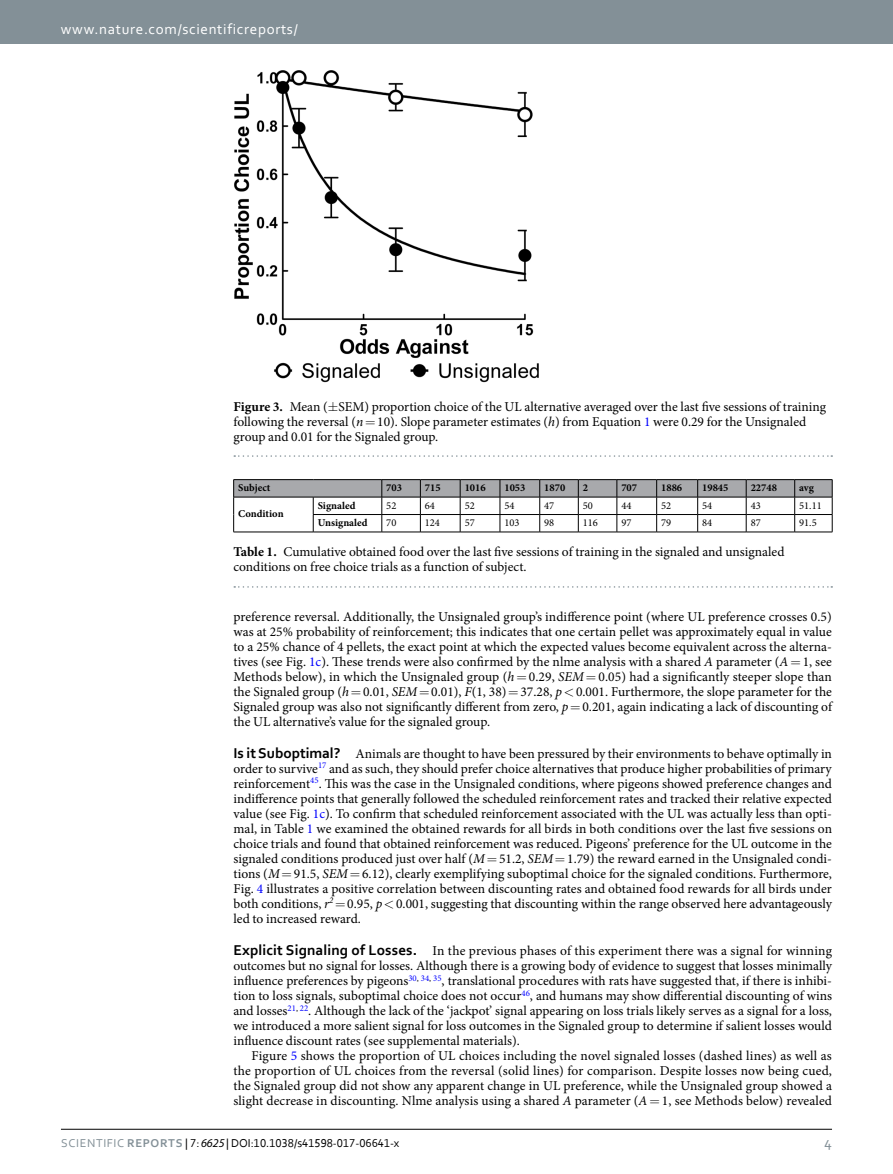
<style>
.page{position:relative;width:893px;height:1174px;background:#fff}
.page>*{position:absolute;margin:0;border:0;box-sizing:border-box;transform-origin:0 0}
.t1{font:15px "Corbel 2";letter-spacing:.045em;color:#fff}
.t2{font:15px "Corbel 2";color:#839097}
.t3{font:13.5px/15px "Minion Pro";color:#000;text-align:justify}
.t4{font:12px "Corbel";color:#000}
.t5{font:700 10.5px "Minion Pro";color:#000}
.t6{font:10.5px "Minion Pro";color:#000}
.s1{font-weight:700}
.s2{font-family:"Minion Pro It 2"}
.s3{color:#00f}
.s4{font-family:"Corbel Bold 2";font-size:15px}
.s5{font-family:"Corbel 2";color:#839097}
.s6{font-family:"Corbel Bold 2";color:#839097}
.s7{font-family:"Myriad Pro";font-style:italic}
</style>
<div class="page">
<div style="left:0;top:0;width:893px;height:43px;background:#839097"></div>
<hr style="left:61px;top:1129px;width:771px;height:1px;background:#000">
<img style="left:234px;top:70px;width:305px;height:312px">
<svg style="left:234px;top:455px;width:598px;height:2px"></svg>
<svg style="left:234px;top:586px;width:598px;height:1px"></svg>
<hr style="left:233px;top:532px;width:80px;height:1px;background:#000">
<hr style="left:313px;top:532px;width:69px;height:1px;background:#000">
<hr style="left:382px;top:532px;width:38px;height:1px;background:#000">
<hr style="left:420px;top:532px;width:40px;height:1px;background:#000">
<hr style="left:460px;top:532px;width:40px;height:1px;background:#000">
<hr style="left:500px;top:532px;width:40px;height:1px;background:#000">
<hr style="left:540px;top:532px;width:38px;height:1px;background:#000">
<hr style="left:578px;top:532px;width:39px;height:1px;background:#000">
<hr style="left:617px;top:532px;width:40px;height:1px;background:#000">
<hr style="left:657px;top:532px;width:41px;height:1px;background:#000">
<hr style="left:698px;top:532px;width:48px;height:1px;background:#000">
<hr style="left:746px;top:532px;width:49px;height:1px;background:#000">
<svg style="left:233px;top:479px;width:600px;height:53px"></svg>
<hr style="left:795px;top:532px;width:37px;height:1px;background:#000">
<p class="t1" style="left:61px;top:19px;width:238px">www.nature.com/scientificreports/</p>
<p class="t3" style="left:233px;top:399px;width:594px;text-align:left"><span class="s1">Figure 3.</span> Mean ( SEM) proportion choice of the UL alternative averaged over the last five sessions of training following the reversal (<span class="s2">n</span> 10). Slope parameter estimates (<span class="s2">h</span>) from Equation <span class="s3">1</span> were 0.29 for the Unsignaled group and 0.01 for the Signaled group.</p>
<p class="t5" style="left:238px;top:480px;width:34px">Subject</p>
<p class="t5" style="left:386px;top:480px;width:17px">703</p>
<p class="t5" style="left:425px;top:480px;width:17px">715</p>
<p class="t5" style="left:465px;top:480px;width:22px">1016</p>
<p class="t5" style="left:504px;top:480px;width:22px">1053</p>
<p class="t5" style="left:544px;top:480px;width:22px">1870</p>
<p class="t5" style="left:583px;top:480px;width:7px">2</p>
<p class="t5" style="left:621px;top:480px;width:17px">707</p>
<p class="t5" style="left:661px;top:480px;width:22px">1886</p>
<p class="t5" style="left:702px;top:480px;width:28px">19845</p>
<p class="t5" style="left:751px;top:480px;width:28px">22748</p>
<p class="t5" style="left:799px;top:480px;width:16px">avg</p>
<p class="t5" style="left:238px;top:506px;width:47px">Condition</p>
<p class="t5" style="left:318px;top:498px;width:39px">Signaled</p>
<p class="t6" style="left:386px;top:498px;width:12px">52</p>
<p class="t6" style="left:425px;top:498px;width:12px">64</p>
<p class="t6" style="left:465px;top:498px;width:12px">52</p>
<p class="t6" style="left:504px;top:498px;width:12px">54</p>
<p class="t6" style="left:544px;top:498px;width:12px">47</p>
<p class="t6" style="left:583px;top:498px;width:12px">50</p>
<p class="t6" style="left:621px;top:498px;width:12px">44</p>
<p class="t6" style="left:661px;top:498px;width:12px">52</p>
<p class="t6" style="left:702px;top:498px;width:12px">54</p>
<p class="t6" style="left:751px;top:498px;width:12px">43</p>
<p class="t6" style="left:799px;top:498px;width:24px">51.11</p>
<p class="t5" style="left:318px;top:515px;width:51px">Unsignaled</p>
<p class="t6" style="left:386px;top:515px;width:12px">70</p>
<p class="t6" style="left:425px;top:515px;width:17px">124</p>
<p class="t6" style="left:465px;top:515px;width:12px">57</p>
<p class="t6" style="left:504px;top:515px;width:17px">103</p>
<p class="t6" style="left:544px;top:515px;width:12px">98</p>
<p class="t6" style="left:583px;top:515px;width:17px">116</p>
<p class="t6" style="left:621px;top:515px;width:12px">97</p>
<p class="t6" style="left:661px;top:515px;width:12px">79</p>
<p class="t6" style="left:702px;top:515px;width:12px">84</p>
<p class="t6" style="left:751px;top:515px;width:12px">87</p>
<p class="t6" style="left:799px;top:515px;width:19px">91.5</p>
<p class="t3" style="left:233px;top:544px;width:553px"><span class="s1">Table 1.</span> Cumulative obtained food over the last five sessions of training in the signaled and unsignaled conditions on free choice trials as a function of subject.</p>
<p class="t3" style="left:233px;top:609px;width:600px">preference reversal. Additionally, the Unsignaled group’s indifference point (where UL preference crosses 0.5) was at 25% probability of reinforcement; this indicates that one certain pellet was approximately equal in value to a 25% chance of 4 pellets, the exact point at which the expected values become equivalent across the alterna&shy;tives (see Fig. <span class="s3">1c</span>). These trends were also confirmed by the nlme analysis with a shared <span class="s2">A</span> parameter (<span class="s2">A</span> 1, see Methods below), in which the Unsignaled group (<span class="s2">h</span> 0.29, <span class="s2">SEM</span> 0.05) had a significantly steeper slope than the Signaled group (<span class="s2">h</span> 0.01, <span class="s2">SEM</span> 0.01), <span class="s2">F</span>(1, 38) 37.28, <span class="s2">p</span> 0.001. Furthermore, the slope parameter for the Signaled group was also not significantly different from zero, <span class="s2">p</span> 0.201, again indicating a lack of discounting of the UL alternative’s value for the signaled group.</p>
<p class="t3" style="left:233px;top:746px;width:600px"><span class="s4">Is it Suboptimal?</span> Animals are thought to have been pressured by their environments to behave optimally in order to survive<sup>17</sup> and as such, they should prefer choice alternatives that produce higher probabilities of primary reinforcement<sup>45</sup>. This was the case in the Unsignaled conditions, where pigeons showed preference changes and indifference points that generally followed the scheduled reinforcement rates and tracked their relative expected value (see Fig. <span class="s3">1c</span>). To confirm that scheduled reinforcement associated with the UL was actually less than opti&shy;mal, in Table <span class="s3">1</span> we examined the obtained rewards for all birds in both conditions over the last five sessions on choice trials and found that obtained reinforcement was reduced. Pigeons’ preference for the UL outcome in the signaled conditions produced just over half (<span class="s2">M</span> 51.2, <span class="s2">SEM</span> 1.79) the reward earned in the Unsignaled condi&shy;tions (<span class="s2">M</span> 91.5, <span class="s2">SEM</span> 6.12), clearly exemplifying suboptimal choice for the signaled conditions. Furthermore, Fig. <span class="s3">4</span> illustrates a positive correlation between discounting rates and obtained food rewards for all birds under both conditions, <span class="s2">r</span><sup>2</sup> 0.95, <span class="s2">p</span> 0.001, suggesting that discounting within the range observed here advantageously led to increased reward.</p>
<p class="t3" style="left:233px;top:943px;width:600px"><span class="s4">Explicit Signaling of Losses.</span> In the previous phases of this experiment there was a signal for winning outcomes but no signal for losses. Although there is a growing body of evidence to suggest that losses minimally influence preferences by pigeons<sup>30</sup><sup>,</sup> <sup>34</sup><sup>,</sup> <sup>35</sup>, translational procedures with rats have suggested that, if there is inhibi&shy;tion to loss signals, suboptimal choice does not occur<sup>46</sup>, and humans may show differential discounting of wins and losses<sup>21</sup><sup>,</sup> <sup>22</sup>. Although the lack of the ‘jackpot’ signal appearing on loss trials likely serves as a signal for a loss, we introduced a more salient signal for loss outcomes in the Signaled group to determine if salient losses would influence discount rates (see supplemental materials).</p>
<p class="t3" style="left:233px;top:1048px;width:600px;text-indent:18px">Figure <span class="s3">5</span> shows the proportion of UL choices including the novel signaled losses (dashed lines) as well as the proportion of UL choices from the reversal (solid lines) for comparison. Despite losses now being cued, the Signaled group did not show any apparent change in UL preference, while the Unsignaled group showed a slight decrease in discounting. Nlme analysis using a shared <span class="s2">A</span> parameter (<span class="s2">A</span> 1, see Methods below) revealed</p>
<p class="t4" style="left:61px;top:1135px;width:340px"><span class="s5">Scientific</span> <span class="s6">REPOrTS</span> | 7: <span class="s7">6625</span> | DOI:10.1038/s41598-017-06641-x</p>
<p class="t2" style="left:824px;top:1132px;width:9px">4</p>
</div>
